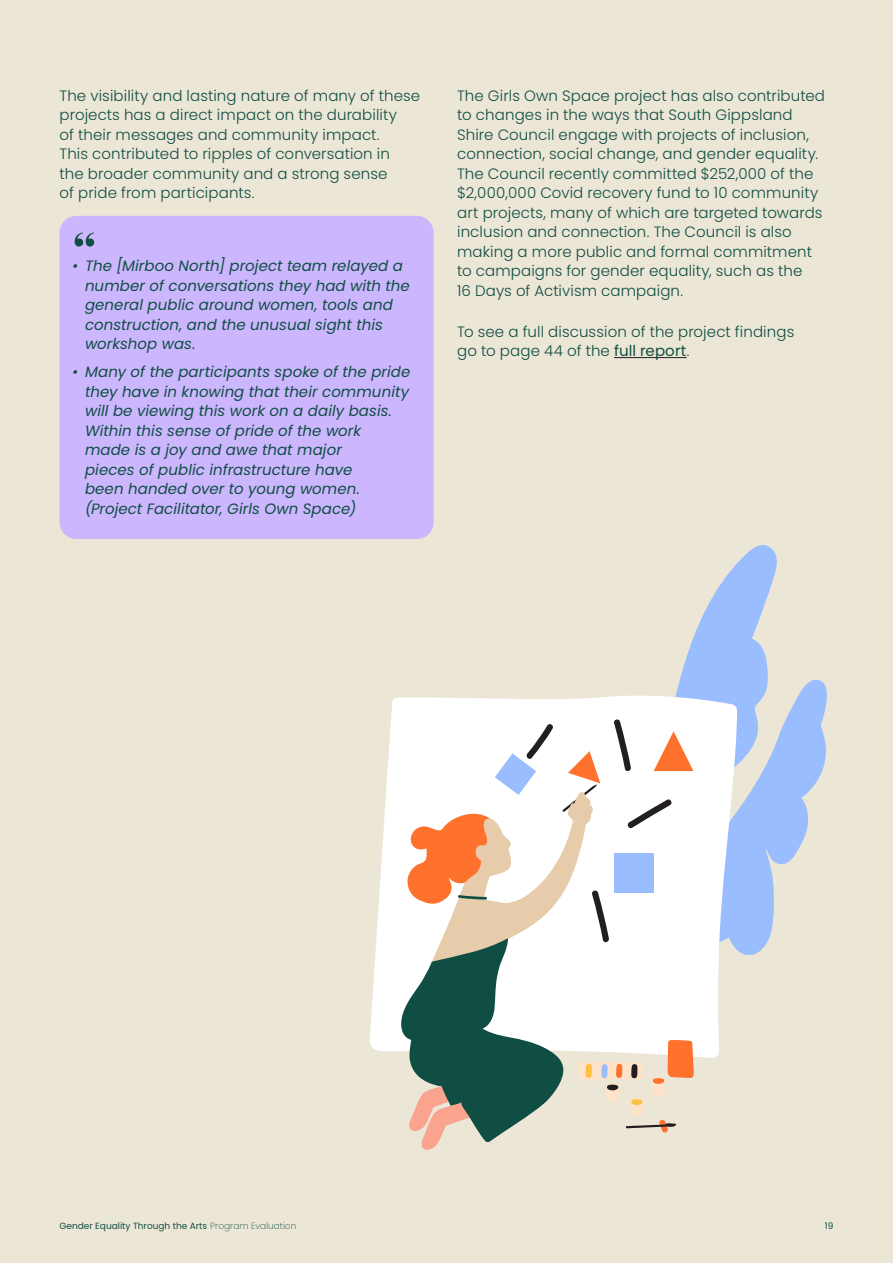
<style>
.page{position:relative;width:893px;height:1263px;background:#ece6d6}
.page>*{position:absolute;margin:0;border:0;box-sizing:border-box;transform-origin:0 0}
.Indented_body_copy_q{font:600 54px "Reckless Neue";color:#104e43}
.Body{font:300 15px/19.5px "Poppins";letter-spacing:.01em;color:#104e43}
.t1{font:italic 15px/19.5px "Poppins";letter-spacing:.005em;color:#104e43}
.t2{font:9px "Poppins";color:#104e43}
.s1{font-weight:400}
.s2{font-weight:200}
</style>
<div class="page">
<div style="left:60px;top:216px;width:374px;height:323px;background:#ccb7ff;border-radius:17px"></div>
<hr style="left:614px;top:357px;width:73px;height:1px;background:#231f20">
<svg style="left:676px;top:545px;width:151px;height:311px"></svg>
<svg style="left:737px;top:703px;width:57px;height:252px"></svg>
<svg style="left:369px;top:693px;width:368px;height:365px;fill:#fff"></svg>
<svg style="left:401px;top:718px;width:293px;height:432px;background:#d5d2ca"></svg>
<p class="Body" style="left:60px;top:86px;width:362px">The visibility and lasting nature of many of these projects has a direct impact on the durability<br>of their messages and community impact.<br>This contributed to ripples of conversation in<br>the broader community and a strong sense<br>of pride from participants.</p>
<p class="Indented_body_copy_q" style="left:72px;top:216px;width:26px">“</p>
<p class="t1" style="left:85px;top:256px;width:326px;text-indent:-13px">• The [Mirboo North] project team relayed a number of conversations they had with the general public around women, tools and construction, and the unusual sight this workshop was.</p>
<p class="t1" style="left:85px;top:362px;width:327px;text-indent:-13px">• Many of the participants spoke of the pride they have in knowing that their community will be viewing this work on a daily basis.<br>Within this sense of pride of the work<br>made is a joy and awe that major<br>pieces of public infrastructure have<br>been handed over to young women. (Project Facilitator, Girls Own Space)</p>
<p class="Body" style="left:457px;top:86px;width:369px">The Girls Own Space project has also contributed to changes in the ways that South Gippsland Shire Council engage with projects of inclusion, connection, social change, and gender equality.<br>The Council recently committed $252,000 of the $2,000,000 Covid recovery fund to 10 community art projects, many of which are targeted towards inclusion and connection. The Council is also making a more public and formal commitment to campaigns for gender equality, such as the<br>16 Days of Activism campaign.</p>
<p class="Body" style="left:457px;top:322px;width:339px">To see a full discussion of the project findings go to page 44 of the <span class="s1">full report</span>.</p>
<p class="t2" style="left:60px;top:1220px;width:238px">Gender Equality Through the Arts <span class="s2">Program Evaluation</span></p>
<p class="t2" style="left:825px;top:1220px;width:10px">19</p>
</div>
